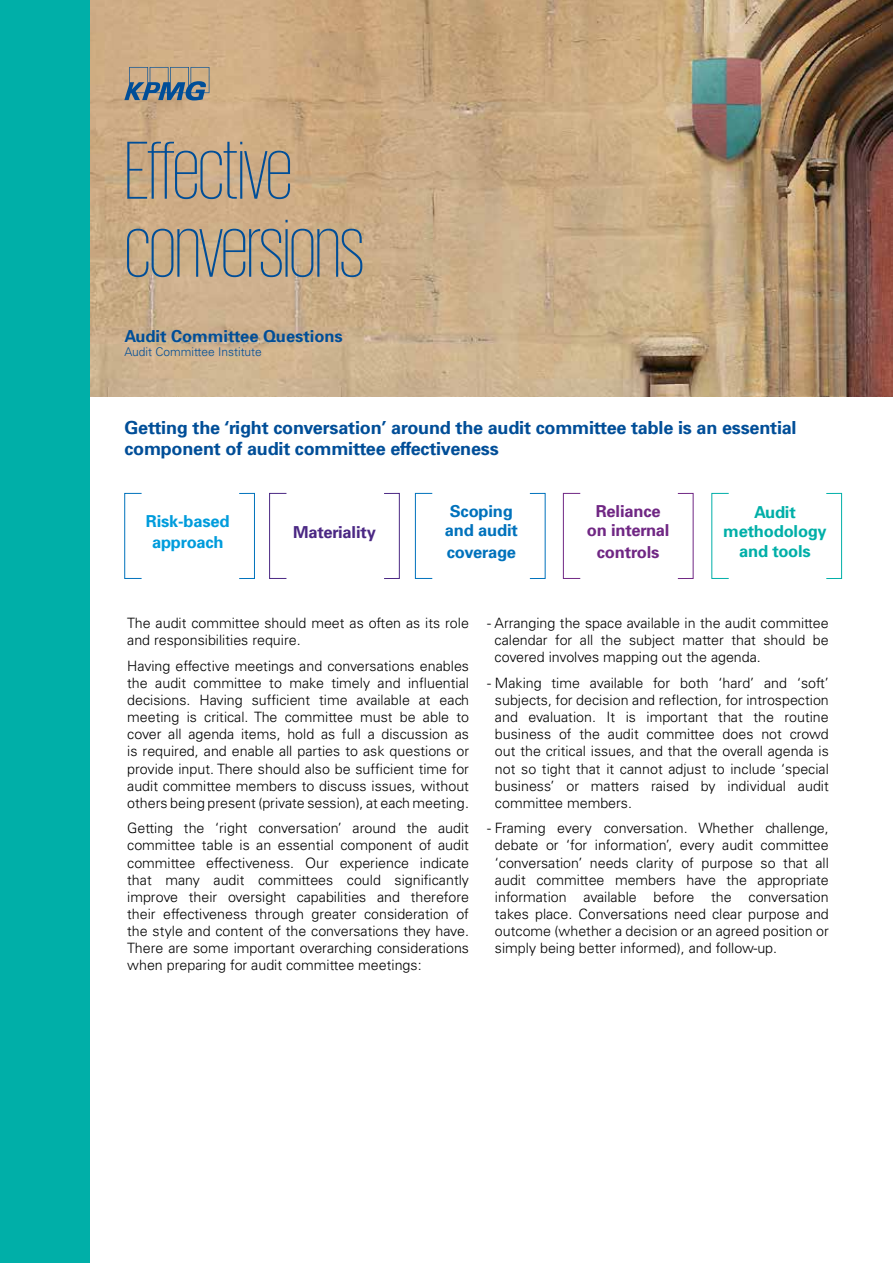
<style>
.page{position:relative;width:893px;height:1263px;background:#fff}
.page>*{position:absolute;margin:0;border:0;box-sizing:border-box;transform-origin:0 0}
.t1{font:200 84px/78px "KPMG App";letter-spacing:-.02em;color:#004e98}
.t2{font:700 18px/21.6px "Univers";letter-spacing:-.01em;color:#004e98}
.t3{font:700 16.5px/19.8px "Univers";letter-spacing:-.01em;color:#702784;text-align:center}
.t4{font:700 16.5px/19.8px "Univers";letter-spacing:-.01em;color:#00afa8;text-align:center}
.t5{font:700 16.5px "Univers";color:#004e98}
.t6{font:700 16.5px/21.6px "Univers";letter-spacing:-.01em;color:#009cdc;text-align:center}
.t7{font:700 16.5px/19.8px "Univers";letter-spacing:-.01em;color:#0072bc}
.t8{font:700 16.5px "Univers";letter-spacing:-.01em;color:#4b2884}
.t9{font:700 16.5px "Univers";letter-spacing:-.03em;color:#0072bc}
.t10{font:300 14.25px/17.1px "Univers";color:#000;text-align:justify}
.t11{font:300 12px "Univers";color:#004e98}
</style>
<div class="page">
<img style="left:89px;top:0;width:804px;height:396px">
<div style="left:0;top:0;width:89px;height:1263px;background:#00afa8"></div>
<svg style="left:124px;top:67px;width:85px;height:33px;background:#878c8c"></svg>
<div style="left:124px;top:493px;width:18px;height:86px;border:1px solid #0072bc"></div>
<div style="left:239px;top:493px;width:16px;height:86px;border:1px solid #0072bc"></div>
<div style="left:269px;top:493px;width:18px;height:86px;border:1px solid #4b2884"></div>
<div style="left:384px;top:493px;width:16px;height:86px;border:1px solid #4b2884"></div>
<div style="left:415px;top:493px;width:18px;height:86px;border:1px solid #0072bc"></div>
<div style="left:563px;top:493px;width:18px;height:86px;border:1px solid #702784"></div>
<div style="left:826px;top:493px;width:16px;height:86px;border:1px solid #00afa8"></div>
<h1 class="t1" style="left:124px;top:130px;width:242px">Effective conversions</h1>
<p class="t5" style="left:124px;top:325px;width:220px">Audit Committee Questions</p>
<p class="t11" style="left:124px;top:345px;width:139px">Audit Committee Institute</p>
<p class="t2" style="left:124px;top:416px;width:674px">Getting the ‘right conversation’ around the audit committee table is an essential component of audit committee effectiveness</p>
<p class="t6" style="left:146px;top:509px;width:85px">Risk-based approach</p>
<p class="t8" style="left:293px;top:521px;width:84px">Materiality</p>
<p class="t7" style="left:445px;top:500px;width:74px">Scoping and audit</p>
<p class="t9" style="left:447px;top:542px;width:71px">coverage</p>
<p class="t3" style="left:587px;top:500px;width:84px">Reliance on internal</p>
<p class="t3" style="left:597px;top:542px;width:64px">controls</p>
<p class="t4" style="left:723px;top:501px;width:105px">Audit methodology and tools</p>
<p class="t10" style="left:127px;top:614px;width:343px">The audit committee should meet as often as its role and responsibilities require.</p>
<p class="t10" style="left:127px;top:657px;width:343px">Having effective meetings and conversations enables the audit committee to make timely and influential decisions. Having sufficient time available at each meeting is critical. The committee must be able to cover all agenda items, hold as full a discussion as is required, and enable all parties to ask questions or provide input. There should also be sufficient time for audit committee members to discuss issues, without others being present (private session), at each meeting.</p>
<p class="t10" style="left:127px;top:819px;width:343px">Getting the ‘right conversation’ around the audit committee table is an essential component of audit committee effectiveness. Our experience indicate that many audit committees could significantly improve their oversight capabilities and therefore their effectiveness through greater consideration of the style and content of the conversations they have.<br>There are some important overarching considerations when preparing for audit committee meetings:</p>
<p class="t10" style="left:495px;top:614px;width:336px;text-indent:-8px">- Arranging the space available in the audit committee calendar for all the subject matter that should be covered involves mapping out the agenda.</p>
<p class="t10" style="left:495px;top:674px;width:335px;text-indent:-8px">- Making time available for both ‘hard’ and ‘soft’ subjects, for decision and reflection, for introspection and evaluation. It is important that the routine business of the audit committee does not crowd out the critical issues, and that the overall agenda is not so tight that it cannot adjust to include ‘special business’ or matters raised by individual audit committee members.</p>
<p class="t10" style="left:495px;top:819px;width:335px;text-indent:-8px">- Framing every conversation. Whether challenge, debate or ‘for information’, every audit committee ‘conversation’ needs clarity of purpose so that all audit committee members have the appropriate information available before the conversation takes place. Conversations need clear purpose and outcome (whether a decision or an agreed position or simply being better informed), and follow-up.</p>
</div>
